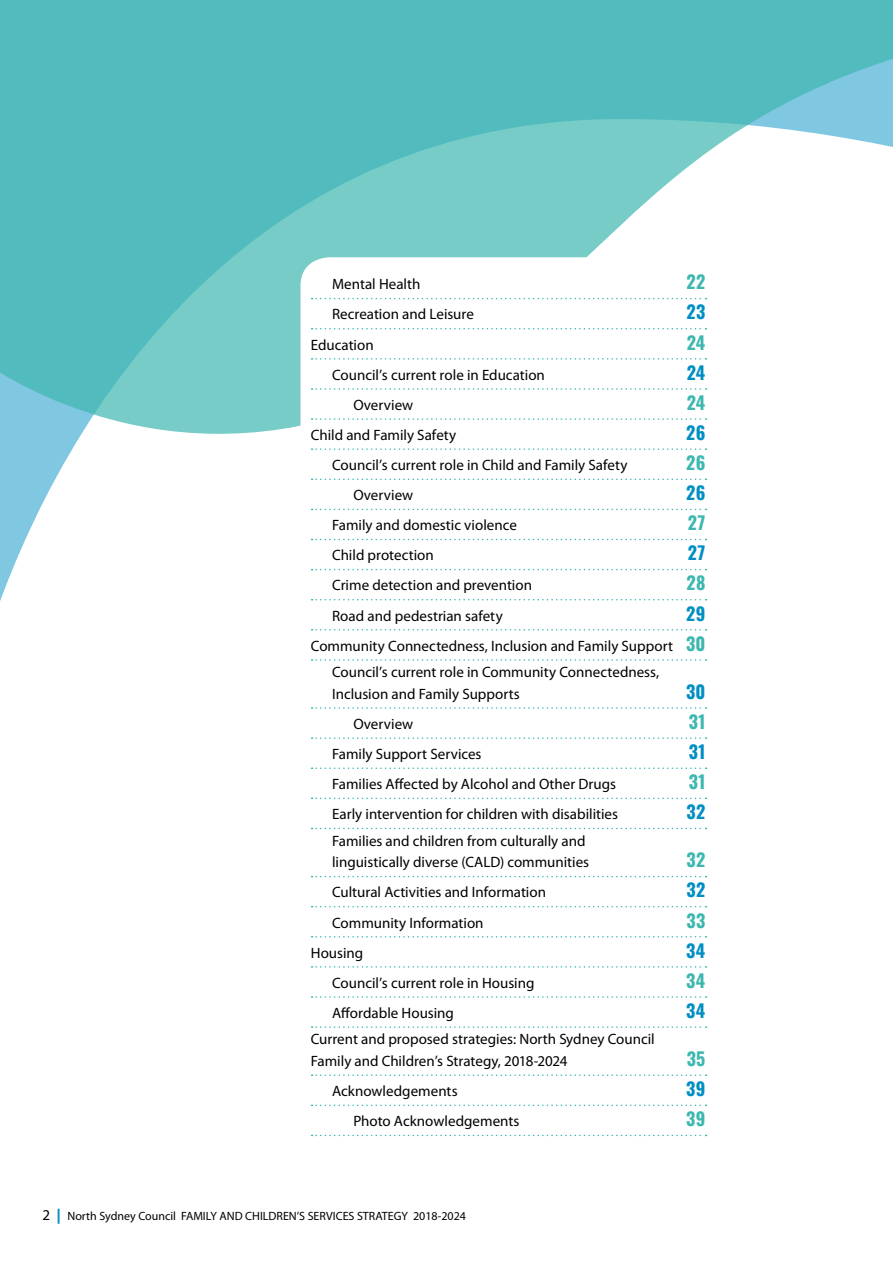
<style>
.page{position:relative;width:893px;height:1263px;background:#fff}
.page>*{position:absolute;margin:0;border:0;box-sizing:border-box;transform-origin:0 0}
.t1{font:700 18px "Oswald";letter-spacing:.015em;color:#3db7b0}
.t2{font:700 18px "Oswald";letter-spacing:.015em;color:#008fc3}
.t3{font:15px/21.6px "Myriad Pro";color:#000}
.t4{font:12px "Myriad Pro";color:#000}
.s1{font-family:"Oswald";font-weight:700;font-size:18px;color:#3db7b0}
.s2{font-size:15px}
.s3{font-weight:900;font-size:15px;color:#008fc3}
</style>
<div class="page">
<svg style="left:0;top:484px;width:708px;height:147px"></svg>
<svg style="left:0;top:0;width:893px;height:484px"></svg>
<svg style="left:300px;top:257px;width:300px;height:177px"></svg>
<svg style="left:312px;top:298px;width:395px;height:1px"></svg>
<svg style="left:312px;top:328px;width:395px;height:1px"></svg>
<svg style="left:312px;top:358px;width:395px;height:2px"></svg>
<svg style="left:312px;top:388px;width:395px;height:2px"></svg>
<svg style="left:312px;top:418px;width:395px;height:2px"></svg>
<svg style="left:312px;top:448px;width:395px;height:2px"></svg>
<svg style="left:312px;top:478px;width:395px;height:2px"></svg>
<svg style="left:312px;top:509px;width:395px;height:1px"></svg>
<svg style="left:312px;top:539px;width:395px;height:1px"></svg>
<svg style="left:312px;top:569px;width:395px;height:1px"></svg>
<svg style="left:312px;top:599px;width:395px;height:1px"></svg>
<svg style="left:312px;top:629px;width:395px;height:1px"></svg>
<svg style="left:312px;top:659px;width:395px;height:2px"></svg>
<svg style="left:312px;top:707px;width:395px;height:2px"></svg>
<svg style="left:312px;top:737px;width:395px;height:2px"></svg>
<svg style="left:312px;top:767px;width:395px;height:2px"></svg>
<svg style="left:312px;top:798px;width:395px;height:1px"></svg>
<svg style="left:312px;top:828px;width:395px;height:1px"></svg>
<svg style="left:312px;top:876px;width:395px;height:1px"></svg>
<svg style="left:312px;top:906px;width:395px;height:1px"></svg>
<svg style="left:312px;top:936px;width:395px;height:1px"></svg>
<svg style="left:312px;top:966px;width:395px;height:2px"></svg>
<svg style="left:312px;top:996px;width:395px;height:2px"></svg>
<svg style="left:312px;top:1026px;width:395px;height:2px"></svg>
<svg style="left:312px;top:1074px;width:395px;height:2px"></svg>
<svg style="left:312px;top:1104px;width:395px;height:2px"></svg>
<svg style="left:312px;top:1135px;width:395px;height:1px"></svg>
<p class="t3" style="left:332px;top:274px;width:90px">Mental Health</p>
<p class="t1" style="left:687px;top:273px;width:20px">22</p>
<p class="t3" style="left:332px;top:304px;width:143px">Recreation and Leisure</p>
<p class="t2" style="left:687px;top:303px;width:20px">23</p>
<p class="t3" style="left:311px;top:334px;width:64px">Education</p>
<p class="t1" style="left:687px;top:333px;width:20px">24</p>
<p class="t3" style="left:332px;top:364px;width:214px">Council’s current role in Education</p>
<p class="t2" style="left:687px;top:363px;width:20px">24</p>
<p class="t3" style="left:353px;top:394px;width:61px">Overview</p>
<p class="t1" style="left:687px;top:393px;width:20px">24</p>
<p class="t3" style="left:311px;top:424px;width:147px">Child and Family Safety</p>
<p class="t2" style="left:686px;top:423px;width:21px">26</p>
<p class="t3" style="left:332px;top:454px;width:297px">Council’s current role in Child and Family Safety</p>
<p class="t1" style="left:686px;top:453px;width:21px">26</p>
<p class="t3" style="left:353px;top:485px;width:61px">Overview</p>
<p class="t2" style="left:686px;top:483px;width:21px">26</p>
<p class="t3" style="left:332px;top:515px;width:186px">Family and domestic violence</p>
<p class="t1" style="left:688px;top:513px;width:19px">27</p>
<p class="t3" style="left:332px;top:545px;width:103px">Child protection</p>
<p class="t2" style="left:688px;top:544px;width:19px">27</p>
<p class="t3" style="left:332px;top:575px;width:201px">Crime detection and prevention</p>
<p class="t1" style="left:687px;top:574px;width:20px">28</p>
<p class="t3" style="left:332px;top:605px;width:172px">Road and pedestrian safety</p>
<p class="t2" style="left:686px;top:604px;width:21px">29</p>
<p class="t3" style="left:332px;top:633px;width:375px;line-height:26.5px;text-indent:-21px">Community Connectedness, Inclusion and Family Support <span class="s1">30<br></span>Council’s current role in Community Connectedness,</p>
<p class="t3" style="left:332px;top:683px;width:189px">Inclusion and Family Supports</p>
<p class="t2" style="left:686px;top:682px;width:21px">30</p>
<p class="t3" style="left:353px;top:713px;width:61px">Overview</p>
<p class="t1" style="left:689px;top:712px;width:18px">31</p>
<p class="t3" style="left:332px;top:743px;width:151px">Family Support Services</p>
<p class="t2" style="left:689px;top:742px;width:18px">31</p>
<p class="t3" style="left:332px;top:773px;width:285px">Families Affected by Alcohol and Other Drugs</p>
<p class="t1" style="left:689px;top:772px;width:18px">31</p>
<p class="t3" style="left:332px;top:804px;width:287px">Early intervention for children with disabilities</p>
<p class="t2" style="left:687px;top:802px;width:20px">32</p>
<p class="t3" style="left:332px;top:830px;width:259px">Families and children from culturally and linguistically diverse (CALD) communities</p>
<p class="t1" style="left:687px;top:850px;width:20px">32</p>
<p class="t3" style="left:332px;top:882px;width:215px">Cultural Activities and Information</p>
<p class="t2" style="left:687px;top:881px;width:20px">32</p>
<p class="t3" style="left:332px;top:912px;width:153px">Community Information</p>
<p class="t1" style="left:687px;top:911px;width:20px">33</p>
<p class="t3" style="left:311px;top:942px;width:54px">Housing</p>
<p class="t2" style="left:686px;top:941px;width:21px">34</p>
<p class="t3" style="left:332px;top:972px;width:204px">Council’s current role in Housing</p>
<p class="t1" style="left:686px;top:971px;width:21px">34</p>
<p class="t3" style="left:332px;top:1002px;width:123px">Affordable Housing</p>
<p class="t2" style="left:686px;top:1001px;width:21px">34</p>
<p class="t3" style="left:311px;top:1029px;width:345px">Current and proposed strategies: North Sydney Council<br>Family and Children’s Strategy, 2018-2024</p>
<p class="t1" style="left:687px;top:1049px;width:20px">35</p>
<p class="t3" style="left:332px;top:1080px;width:127px">Acknowledgements</p>
<p class="t2" style="left:686px;top:1079px;width:21px">39</p>
<p class="t3" style="left:353px;top:1111px;width:168px">Photo Acknowledgements</p>
<p class="t1" style="left:686px;top:1109px;width:21px">39</p>
<p class="t4" style="left:43px;top:1210px;width:425px"><span class="s2">2</span> <span class="s3">|</span> North Sydney Council FAMILY AND CHILDREN’S SERVICES STRATEGY 2018-2024</p>
</div>
